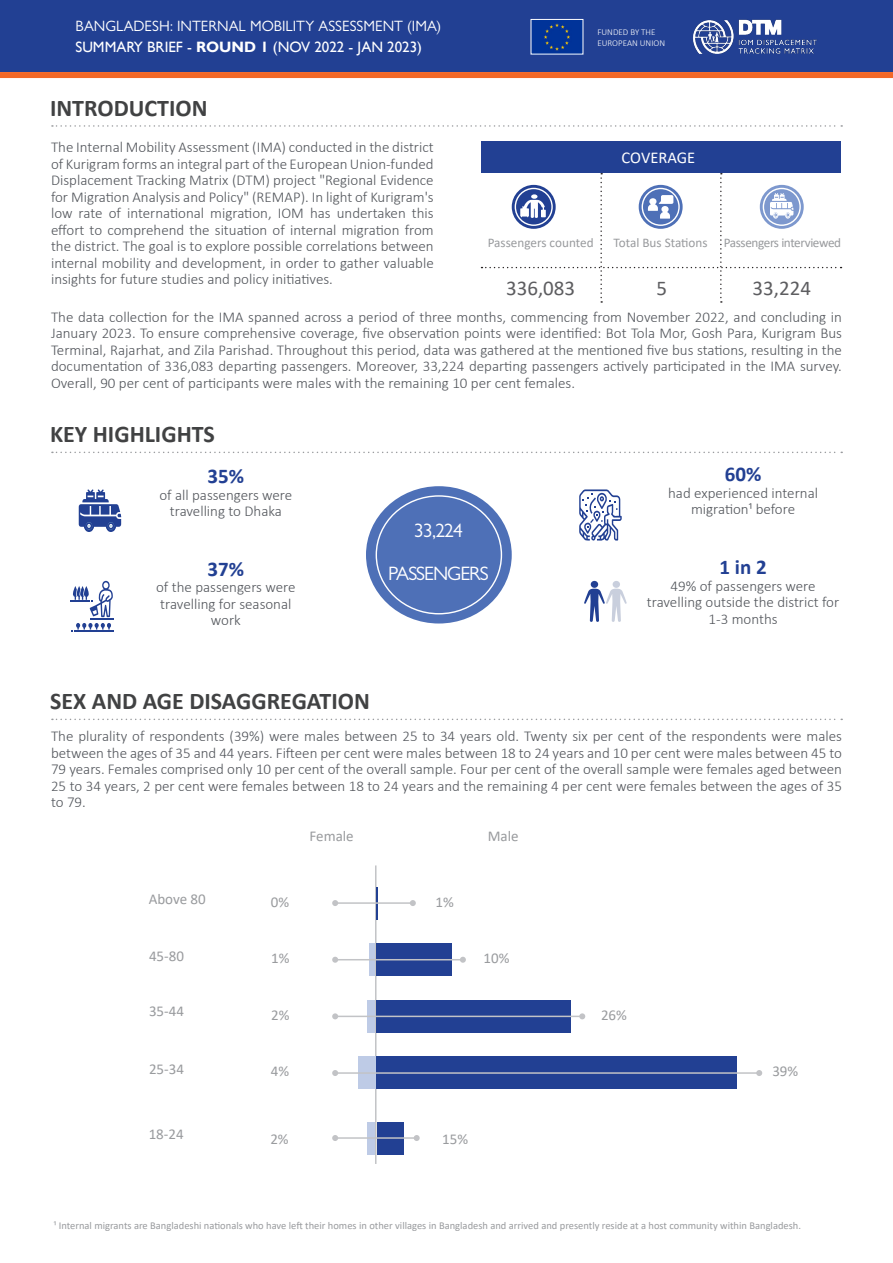
<style>
.page{position:relative;width:893px;height:1263px;background:#fff}
.page>*{position:absolute;margin:0;border:0;box-sizing:border-box;transform-origin:0 0}
.t1{font:700 24px "Calibri";color:#414243}
.t2{font:21px "Calibri";color:#5d5d60}
.Infographic_Table_Text{font:700 21px "Calibri";color:#224093}
.Heading_Article_L1{font:19.5px "Gill Sans MT Pro";letter-spacing:-.05em;color:#fff}
.t3{font:16.5px "Calibri";color:#fff}
.Heading_Article_L1-copy{font:300 15px/16.5px "Calibri";color:#52555b;text-align:justify}
.Infographic_Table_Text-2{font:300 15px/16.5px "Calibri";color:#52555b;text-align:center}
.t4{font:15px "Calibri";color:#999b9e}
.t5{font:15px "Gill Sans Nova";color:#fff}
.t6{font:15px "Gill Sans";color:#fff}
.t7{font:13.2px "Calibri";letter-spacing:-.01em;color:#999b9e}
.t8{font:13.2px "Calibri";letter-spacing:-.03em;color:#999b9e}
.t9{font:10.5px "Calibri";color:#999b9e}
.t10{font:300 9px/10.8px "Calibri";color:#fff}
.s1{font-weight:700}
</style>
<div class="page">
<div style="left:0;top:0;width:893px;height:72px;background:#224093"></div>
<div style="left:0;top:72px;width:893px;height:6px;background:#f26827"></div>
<img style="left:693px;top:20px;width:124px;height:34px">
<img style="left:533px;top:21px;width:48px;height:31px">
<div style="left:531px;top:19px;width:52px;height:35px;border:1px solid #fff"></div>
<div style="left:368px;top:1000px;width:7px;height:32px;background:#becbe6"></div>
<div style="left:368px;top:1122px;width:7px;height:32px;background:#becbe6"></div>
<div style="left:377px;top:1122px;width:26px;height:32px;background:#224093"></div>
<hr style="left:335px;top:1137px;width:82px;height:2px;background:#c2c3c6">
<svg style="left:332px;top:1135px;width:6px;height:6px"></svg>
<svg style="left:414px;top:1135px;width:6px;height:6px"></svg>
<hr style="left:375px;top:865px;width:1px;height:299px;background:#c2c3c6">
<div style="left:358px;top:1056px;width:17px;height:32px;background:#becbe6"></div>
<div style="left:376px;top:1056px;width:361px;height:32px;background:#224093"></div>
<hr style="left:377px;top:887px;width:1px;height:32px;background:#224093">
<div style="left:376px;top:944px;width:76px;height:32px;background:#224093"></div>
<div style="left:376px;top:1000px;width:194px;height:32px;background:#224093"></div>
<hr style="left:335px;top:1072px;width:424px;height:2px;background:#c2c3c6">
<svg style="left:332px;top:1070px;width:6px;height:6px"></svg>
<svg style="left:756px;top:1070px;width:6px;height:6px"></svg>
<hr style="left:335px;top:1016px;width:247px;height:1px;background:#c2c3c6">
<svg style="left:332px;top:1013px;width:6px;height:6px"></svg>
<svg style="left:579px;top:1013px;width:6px;height:6px"></svg>
<div style="left:370px;top:944px;width:5px;height:32px;background:#becbe6"></div>
<hr style="left:335px;top:959px;width:128px;height:1px;background:#c2c3c6">
<svg style="left:332px;top:957px;width:6px;height:6px"></svg>
<svg style="left:460px;top:957px;width:6px;height:6px"></svg>
<hr style="left:335px;top:902px;width:78px;height:2px;background:#c2c3c6">
<svg style="left:332px;top:900px;width:6px;height:6px"></svg>
<svg style="left:410px;top:900px;width:6px;height:6px"></svg>
<svg style="left:52px;top:125px;width:790px;height:2px"></svg>
<svg style="left:52px;top:719px;width:790px;height:1px"></svg>
<div style="left:481px;top:142px;width:360px;height:31px;background:#224093"></div>
<svg style="left:481px;top:173px;width:360px;height:130px"></svg>
<svg style="left:52px;top:452px;width:790px;height:1px"></svg>
<div style="left:366px;top:486px;width:146px;height:137px;background:#4e70b7;border-radius:50%"></div>
<svg style="left:579px;top:489px;width:43px;height:52px"></svg>
<svg style="left:584px;top:581px;width:43px;height:41px"></svg>
<svg style="left:79px;top:489px;width:42px;height:43px"></svg>
<hr style="left:74px;top:630px;width:39px;height:2px;background:#224093">
<hr style="left:90px;top:618px;width:23px;height:2px;background:#224093">
<svg style="left:71px;top:580px;width:42px;height:37px"></svg>
<svg style="left:71px;top:623px;width:40px;height:9px"></svg>
<p class="t5" style="left:75px;top:16px;width:367px">BANGLADESH: INTERNAL MOBILITY ASSESSMENT (IMA)</p>
<p class="t6" style="left:75px;top:38px;width:348px">SUMMARY BRIEF - <span class="s1">ROUND 1</span> (NOV 2022 - JAN 2023)</p>
<p class="t1" style="left:50px;top:91px;width:159px">INTRODUCTION</p>
<p class="Heading_Article_L1-copy" style="left:51px;top:139px;width:384px">The Internal Mobility Assessment (IMA) conducted in the district of Kurigram forms an integral part of the European Union-funded Displacement Tracking Matrix (DTM) project "Regional Evidence for Migration Analysis and Policy" (REMAP). In light of Kurigram's low rate of international migration, IOM has undertaken this effort to comprehend the situation of internal migration from the district. The goal is to explore possible correlations between internal mobility and development, in order to gather valuable insights for future studies and policy initiatives.</p>
<p class="t10" style="left:597px;top:26px;width:69px">FUNDED BY THE<br>EUROPEAN UNION</p>
<p class="t3" style="left:622px;top:146px;width:75px">COVERAGE</p>
<p class="t7" style="left:488px;top:233px;width:107px">Passengers counted</p>
<p class="t7" style="left:614px;top:233px;width:96px">Total Bus Stations</p>
<p class="t8" style="left:724px;top:233px;width:119px">Passengers interviewed</p>
<p class="t2" style="left:506px;top:273px;width:71px">336,083</p>
<p class="t2" style="left:656px;top:273px;width:12px">5</p>
<p class="t2" style="left:752px;top:273px;width:60px">33,224</p>
<p class="Heading_Article_L1-copy" style="left:51px;top:308px;width:792px">The data collection for the IMA spanned across a period of three months, commencing from November 2022, and concluding in January 2023. To ensure comprehensive coverage, five observation points were identified: Bot Tola Mor, Gosh Para, Kurigram Bus Terminal, Rajarhat, and Zila Parishad. Throughout this period, data was gathered at the mentioned five bus stations, resulting in the documentation of 336,083 departing passengers. Moreover, 33,224 departing passengers actively participated in the IMA survey.<br>Overall, 90 per cent of participants were males with the remaining 10 per cent females.</p>
<p class="t1" style="left:50px;top:417px;width:166px">KEY HIGHLIGHTS</p>
<p class="Infographic_Table_Text" style="left:208px;top:461px;width:38px">35%</p>
<p class="Infographic_Table_Text-2" style="left:159px;top:486px;width:134px">of all passengers were</p>
<p class="Infographic_Table_Text-2" style="left:170px;top:503px;width:113px">travelling to Dhaka</p>
<p class="Infographic_Table_Text" style="left:208px;top:554px;width:38px">37%</p>
<p class="Infographic_Table_Text-2" style="left:156px;top:579px;width:141px">of the passengers were travelling for seasonal work</p>
<p class="Heading_Article_L1" style="left:414px;top:519px;width:50px">33,224</p>
<p class="Heading_Article_L1" style="left:388px;top:562px;width:102px">PASSENGERS</p>
<p class="t1" style="left:50px;top:684px;width:321px">SEX AND AGE DISAGGREGATION</p>
<p class="Infographic_Table_Text" style="left:725px;top:459px;width:38px">60%</p>
<p class="Infographic_Table_Text-2" style="left:668px;top:484px;width:151px">had experienced internal migration¹ before</p>
<p class="Infographic_Table_Text" style="left:719px;top:552px;width:49px">1 in 2</p>
<p class="Infographic_Table_Text-2" style="left:647px;top:577px;width:194px">49% of passengers were travelling outside the district for<br>1-3 months</p>
<p class="Heading_Article_L1-copy" style="left:51px;top:728px;width:792px">The plurality of respondents (39%) were males between 25 to 34 years old. Twenty six per cent of the respondents were males between the ages of 35 and 44 years. Fifteen per cent were males between 18 to 24 years and 10 per cent were males between 45 to 79 years. Females comprised only 10 per cent of the overall sample. Four per cent of the overall sample were females aged between 25 to 34 years, 2 per cent were females between 18 to 24 years and the remaining 4 per cent were females between the ages of 35 to 79.</p>
<p class="t4" style="left:310px;top:826px;width:46px">Female</p>
<p class="t4" style="left:488px;top:826px;width:32px">Male</p>
<p class="t4" style="left:149px;top:889px;width:59px">Above 80</p>
<p class="t4" style="left:271px;top:891px;width:20px">0%</p>
<p class="t4" style="left:436px;top:891px;width:20px">1%</p>
<p class="t4" style="left:149px;top:945px;width:37px">45-80</p>
<p class="t4" style="left:271px;top:948px;width:20px">1%</p>
<p class="t4" style="left:484px;top:948px;width:27px">10%</p>
<p class="t4" style="left:149px;top:1001px;width:37px">35-44</p>
<p class="t4" style="left:271px;top:1004px;width:20px">2%</p>
<p class="t4" style="left:601px;top:1004px;width:27px">26%</p>
<p class="t4" style="left:149px;top:1058px;width:37px">25-34</p>
<p class="t4" style="left:271px;top:1061px;width:20px">4%</p>
<p class="t4" style="left:772px;top:1061px;width:27px">39%</p>
<p class="t4" style="left:149px;top:1124px;width:37px">18-24</p>
<p class="t4" style="left:270px;top:1128px;width:20px">2%</p>
<p class="t4" style="left:442px;top:1128px;width:27px">15%</p>
<p class="t9" style="left:54px;top:1218px;width:749px">¹ Internal migrants are Bangladeshi nationals who have left their homes in other villages in Bangladesh and arrived and presently reside at a host community within Bangladesh.</p>
</div>
